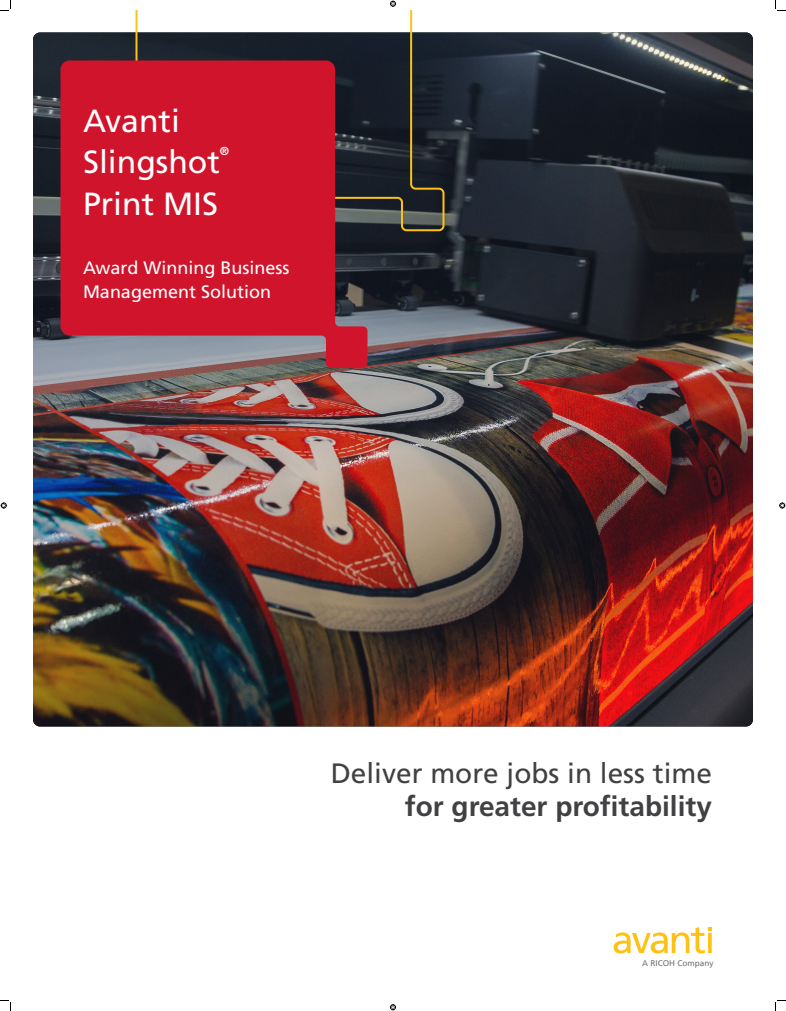
<style>
.page{position:relative;width:786px;height:1011px;background:#fff}
.page>*{position:absolute;margin:0;border:0;box-sizing:border-box;transform-origin:0 0}
.Cover_Page_Title{font:32px/41.5px "Frutiger LT Std";color:#fff}
.t1{font:28px "Frutiger LT Std";color:#414143}
.t2{font:700 28px "Frutiger LT Std";color:#414143}
.Cover_Page_Title-2{font:18px/24px "Frutiger LT Std";color:#fff}
.Cover_Page_Title-3{font:700 11.7px "Frutiger LT Std";color:#fff}
.t3{font:8.25px "Frutiger LT Std";color:#717171}
</style>
<div class="page">
<img style="left:33px;top:32px;width:720px;height:694px">
<svg style="left:134px;top:10px;width:311px;height:222px"></svg>
<svg style="left:60px;top:60px;width:307px;height:308px;background:#b92236"></svg>
<svg style="left:614px;top:927px;width:98px;height:27px"></svg>
<svg style="left:0;top:0;width:11px;height:11px"></svg>
<svg style="left:0;top:1000px;width:11px;height:11px"></svg>
<svg style="left:775px;top:0;width:11px;height:11px"></svg>
<svg style="left:775px;top:1000px;width:11px;height:11px"></svg>
<svg style="left:390px;top:1px;width:6px;height:6px"></svg>
<svg style="left:390px;top:1004px;width:6px;height:6px"></svg>
<svg style="left:1px;top:502px;width:6px;height:6px"></svg>
<svg style="left:779px;top:502px;width:6px;height:6px"></svg>
<p class="Cover_Page_Title" style="left:83px;top:100px;width:138px">Avanti<br>Slingshot</p>
<p class="Cover_Page_Title-3" style="left:220px;top:145px;width:11px">®</p>
<p class="Cover_Page_Title" style="left:83px;top:183px;width:137px">Print MIS</p>
<p class="Cover_Page_Title-2" style="left:83px;top:256px;width:208px">Award Winning Business<br>Management Solution</p>
<p class="t1" style="left:331px;top:756px;width:383px">Deliver more jobs in less time</p>
<p class="t2" style="left:405px;top:790px;width:309px">for greater profitability</p>
<p class="t3" style="left:642px;top:959px;width:73px">A RICOH Company</p>
</div>
